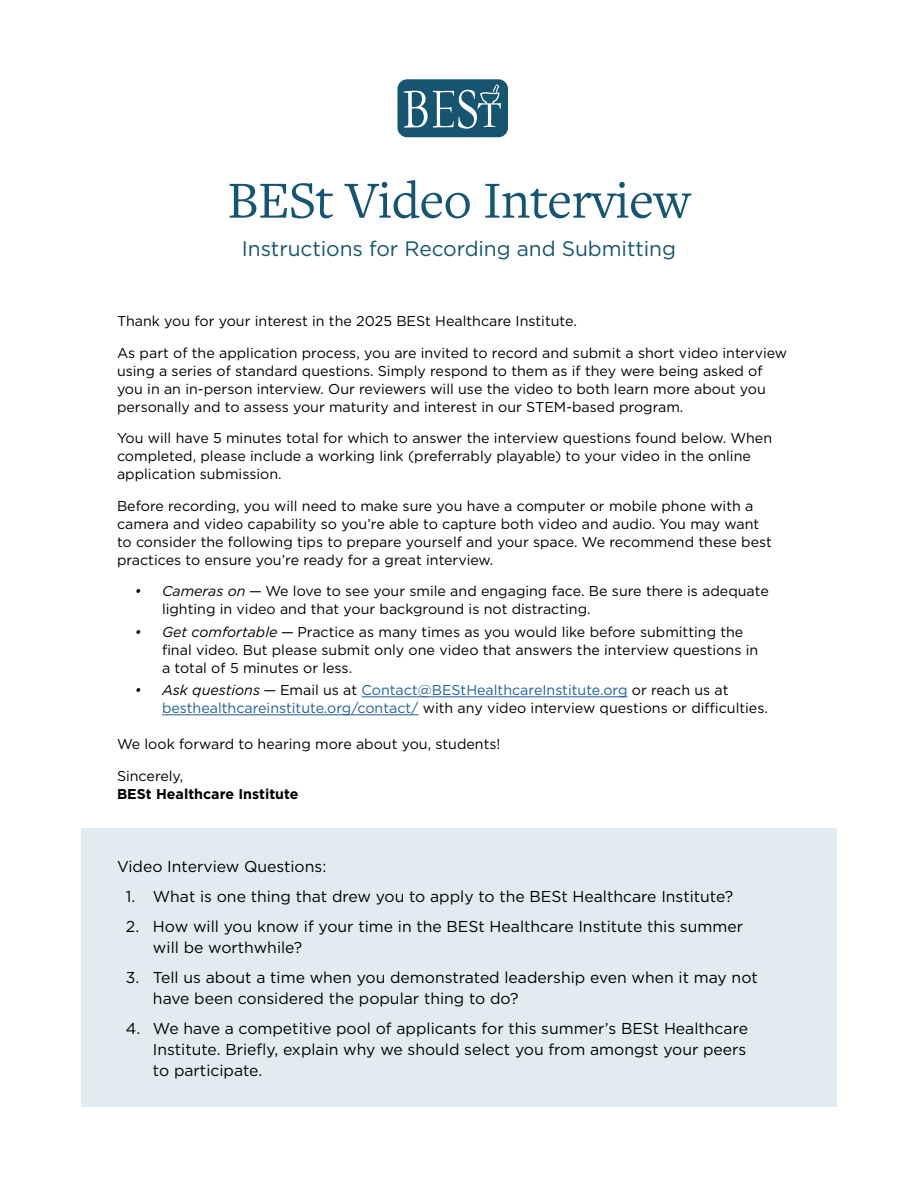
<style>
.page{position:relative;width:918px;height:1188px;background:#fff}
.page>*{position:absolute;margin:0;border:0;box-sizing:border-box;transform-origin:0 0}
.t1{font:54px "Freight Text Pro";letter-spacing:-.01em;color:#165571}
.t2{font:21px "Gotham";letter-spacing:-.005em;color:#165571}
.t3{font:15.75px/21px "Gotham";color:#000}
.t4{font:14.25px/18px "Gotham";color:#000}
.t5{font:14.25px/18px "Gotham";color:#215e9e}
.t6{font:700 14.25px "Gotham";color:#000}
.s1{font-style:italic}
.s2{font-style:italic;color:#000}
.s3{color:#000}
</style>
<div class="page">
<div style="left:397px;top:79px;width:111px;height:58px;background:#165470;border-radius:10px"></div>
<svg style="left:404px;top:84px;width:97px;height:45px"></svg>
<hr style="left:361px;top:696px;width:267px;height:1px;background:#215e9e">
<hr style="left:162px;top:714px;width:256px;height:1px;background:#215e9e">
<div style="left:81px;top:828px;width:756px;height:279px;background:#e1ecf0"></div>
<h1 class="t1" style="left:227px;top:165px;width:465px">BESt Video Interview</h1>
<h2 class="t2" style="left:242px;top:235px;width:436px">Instructions for Recording and Submitting</h2>
<p class="t4" style="left:117px;top:312px;width:461px">Thank you for your interest in the 2025 BESt Healthcare Institute.</p>
<p class="t4" style="left:117px;top:344px;width:672px">As part of the application process, you are invited to record and submit a short video interview using a series of standard questions. Simply respond to them as if they were being asked of you in an in-person interview. Our reviewers will use the video to both learn more about you personally and to assess your maturity and interest in our STEM-based program.</p>
<p class="t4" style="left:117px;top:429px;width:657px">You will have 5 minutes total for which to answer the interview questions found below. When completed, please include a working link (preferrably playable) to your video in the online application submission.</p>
<p class="t4" style="left:117px;top:497px;width:656px">Before recording, you will need to make sure you have a computer or mobile phone with a camera and video capability so you’re able to capture both video and audio. You may want to consider the following tips to prepare yourself and your space. We recommend these best practices to ensure you’re ready for a great interview.</p>
<p class="t4" style="left:162px;top:582px;width:608px;text-indent:-27px"><span class="s1">• Cameras on</span> — We love to see your smile and engaging face. Be sure there is adequate lighting in video and that your background is not distracting.</p>
<p class="t4" style="left:162px;top:623px;width:598px;text-indent:-27px"><span class="s1">• Get comfortable</span> — Practice as many times as you would like before submitting the final video. But please submit only one video that answers the interview questions in a total of 5 minutes or less.</p>
<p class="t5" style="left:162px;top:681px;width:607px;text-indent:-27px"><span class="s2">• Ask questions</span> <span class="s3">— Email us at</span> Contact@BEStHealthcareInstitute.org <span class="s3">or reach us at </span>besthealthcareinstitute.org/contact/ <span class="s3">with any video interview questions or difficulties.</span></p>
<p class="t4" style="left:117px;top:735px;width:385px">We look forward to hearing more about you, students!</p>
<p class="t4" style="left:117px;top:767px;width:68px">Sincerely,</p>
<p class="t6" style="left:117px;top:784px;width:183px">BESt Healthcare Institute</p>
<p class="t3" style="left:117px;top:855px;width:211px">Video Interview Questions:</p>
<p class="t3" style="left:126px;top:885px;width:609px">1. What is one thing that drew you to apply to the BESt Healthcare Institute?</p>
<p class="t3" style="left:153px;top:915px;width:592px;text-indent:-27px">2. How will you know if your time in the BESt Healthcare Institute this summer will be worthwhile?</p>
<p class="t3" style="left:153px;top:966px;width:606px;text-indent:-27px">3. Tell us about a time when you demonstrated leadership even when it may not have been considered the popular thing to do?</p>
<p class="t3" style="left:153px;top:1017px;width:597px;text-align:justify;text-indent:-27px">4. We have a competitive pool of applicants for this summer’s BESt Healthcare Institute. Briefly, explain why we should select you from amongst your peers to participate.</p>
</div>
